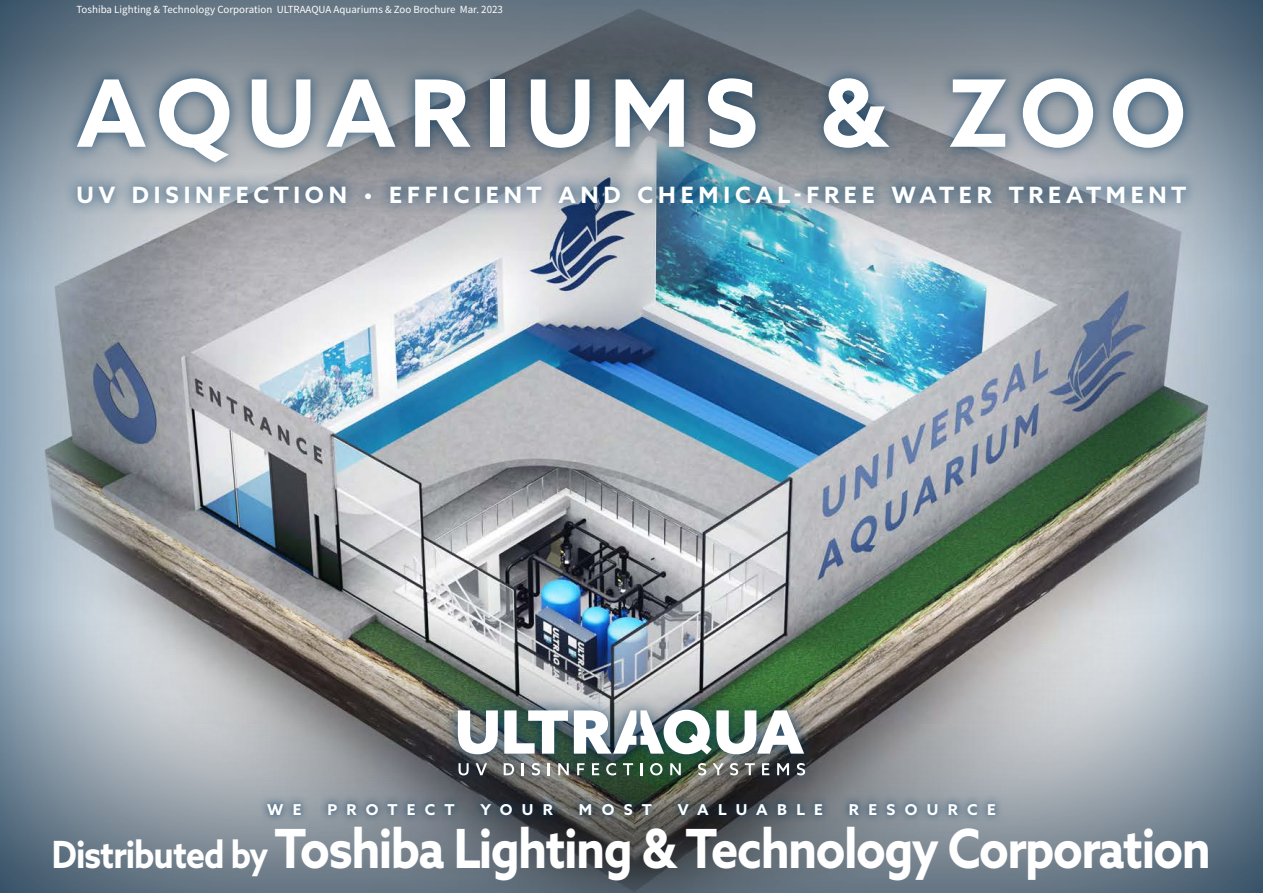
<style>
.page{position:relative;width:1263px;height:893px;background:#fff}
.page>*{position:absolute;margin:0;border:0;box-sizing:border-box;transform-origin:0 0}
.t1{font:700 93px "Azo Sans";letter-spacing:.145em;color:#fff}
.t2{font:700 54px "Azo Sans";letter-spacing:-.035em;color:#fff;scale:.9 1}
.t3{font:700 22.5px "Azo Sans";letter-spacing:.205em;color:#fff}
.t4{font:700 15px "Azo Sans";letter-spacing:.605em;color:#fff}
.t5{font:9.75px "Toshiba Sans JP";color:#fff}
.s1{font-size:37.5px}
</style>
<div class="page">
<img style="left:0;top:329px;width:1263px;height:235px">
<img style="left:0;top:0;width:1263px;height:329px">
<img style="left:0;top:564px;width:1263px;height:329px">
<div style="left:64px;top:64px;width:1133px;height:111px;background:#003864;opacity:.75"></div>
<svg style="left:259px;top:795px;width:744px;height:29px"></svg>
<svg style="left:64px;top:172px;width:1135px;height:45px"></svg>
<div style="left:444px;top:696px;width:374px;height:93px;background:#003864;opacity:.75"></div>
<svg style="left:458px;top:763px;width:11px;height:12px"></svg>
<svg style="left:476px;top:763px;width:11px;height:12px"></svg>
<svg style="left:504px;top:763px;width:10px;height:12px"></svg>
<svg style="left:522px;top:763px;width:2px;height:12px"></svg>
<svg style="left:532px;top:763px;width:8px;height:12px"></svg>
<svg style="left:548px;top:763px;width:2px;height:12px"></svg>
<svg style="left:558px;top:763px;width:11px;height:12px"></svg>
<svg style="left:577px;top:763px;width:7px;height:12px"></svg>
<svg style="left:592px;top:763px;width:7px;height:12px"></svg>
<svg style="left:606px;top:763px;width:10px;height:12px"></svg>
<svg style="left:623px;top:763px;width:10px;height:12px"></svg>
<svg style="left:640px;top:763px;width:2px;height:12px"></svg>
<svg style="left:650px;top:763px;width:12px;height:12px"></svg>
<svg style="left:670px;top:763px;width:11px;height:12px"></svg>
<svg style="left:698px;top:763px;width:8px;height:12px"></svg>
<svg style="left:712px;top:763px;width:12px;height:12px"></svg>
<svg style="left:730px;top:763px;width:8px;height:12px"></svg>
<svg style="left:745px;top:763px;width:10px;height:12px"></svg>
<svg style="left:762px;top:763px;width:7px;height:12px"></svg>
<svg style="left:777px;top:763px;width:12px;height:12px"></svg>
<svg style="left:797px;top:763px;width:8px;height:12px"></svg>
<img style="left:458px;top:710px;width:346px;height:44px">
<p class="t5" style="left:77px;top:4px;width:428px">Toshiba Lighting &amp; Technology Corporation ULTRAAQUA Aquariums &amp; Zoo Brochure Mar. 2023</p>
<h1 class="t1" style="left:77px;top:52px;width:1111px">AQUARIUMS &amp; ZOO</h1>
<h3 class="t3" style="left:77px;top:180px;width:1111px">UV DISINFECTION • EFFICIENT AND CHEMICAL-FREE WATER TREATMENT</h3>
<h3 class="t4" style="left:267px;top:799px;width:36px">W E</h3>
<h3 class="t4" style="left:327px;top:799px;width:129px">PROTECT</h3>
<h3 class="t4" style="left:481px;top:799px;width:74px">YOUR</h3>
<h3 class="t4" style="left:579px;top:799px;width:75px">MOST</h3>
<h3 class="t4" style="left:678px;top:799px;width:146px">VALUABLE</h3>
<h3 class="t4" style="left:849px;top:799px;width:148px">RESOURCE</h3>
<h2 class="t2" style="left:52px;top:812px;width:1289px"><span class="s1">Distributed by</span> Toshiba Lighting &amp; Technology Corporation</h2>
</div>
